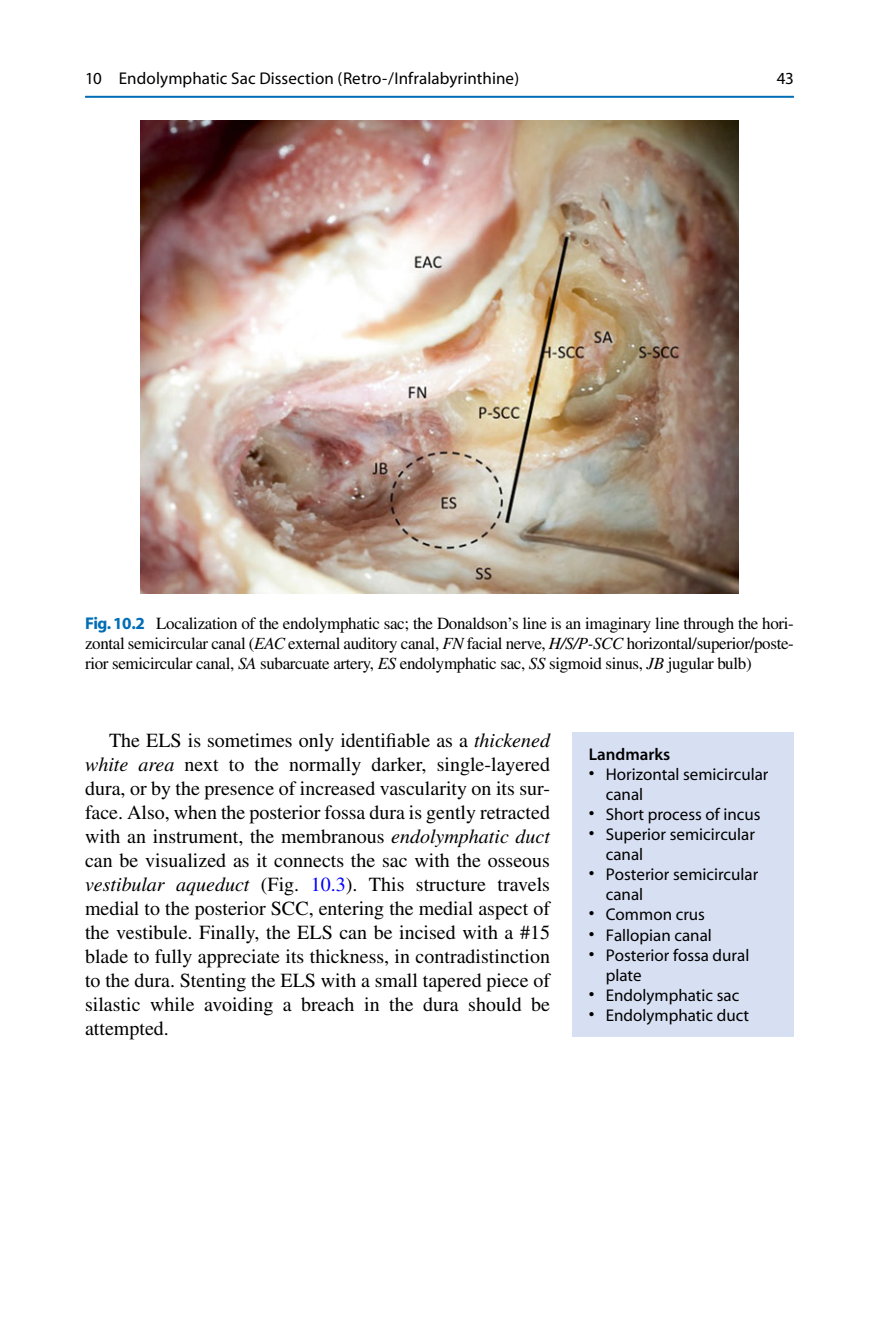
<style>
.page{position:relative;width:879px;height:1333px;background:#fff}
.page>*{position:absolute;margin:0;border:0;box-sizing:border-box;transform-origin:0 0}
.t1{font:20px/24px "Hcrgff Wpvhpk Times";color:#000;text-align:justify}
.t2{font:17px/20px "Hcrgff Wpvhpk Times";letter-spacing:-.02em;color:#000;text-align:justify}
.t3{font:17px/20px "Kxyqys Bqsdgc Myriad";color:#000}
.t4{font:17px "Yvpqcy Pkdkjt Myriad";letter-spacing:.005em;color:#000}
.t5{font:600 17px "Kcpvpm Qjmvrt Myriad";color:#000}
.s1{font-family:"Nrvfmn Vjjhmn Myriad";font-weight:700;color:#006db6}
.s2{font-family:"Bmnvpt Tkfvbv Times";font-style:italic}
.s3{color:#0000fa}
.s4{font-size:20px}
</style>
<div class="page">
<div style="left:573px;top:731px;width:221px;height:305px;background:#d7dff2"></div>
<img style="left:141px;top:121px;width:597px;height:473px">
<hr style="left:85px;top:96px;width:709px;height:2px;background:#006db6">
<p class="t4" style="left:85px;top:72px;width:436px">10 Endolymphatic Sac Dissection (Retro-/Infralabyrinthine)</p>
<p class="t4" style="left:777px;top:72px;width:19px">43</p>
<p class="t2" style="left:85px;top:615px;width:710px"><span class="s1">Fig. 10.2</span> Localization of the endolymphatic sac; the Donaldson’s line is an imaginary line through the hori&shy;zontal semicircular canal ( <span class="s2">EAC</span> external auditory canal, <span class="s2">FN</span> facial nerve, <span class="s2">H/S/P-SCC</span> horizontal/superior/poste&shy;rior semicircular canal, <span class="s2">SA</span> subarcuate artery, <span class="s2">ES</span> endolymphatic sac, <span class="s2">SS</span> sigmoid sinus, <span class="s2">JB</span> jugular bulb)</p>
<p class="t1" style="left:85px;top:730px;width:466px;text-indent:24px">The ELS is sometimes only identifiable as a <span class="s2">thickened white area</span> next to the normally darker, single-layered dura, or by the presence of increased vascularity on its sur&shy;face. Also, when the posterior fossa dura is gently retracted with an instrument, the membranous <span class="s2">endolymphatic duct </span>can be visualized as it connects the sac with the osseous <span class="s2">vestibular aqueduct</span> (Fig. <span class="s3">10.3</span> ). This structure travels medial to the posterior SCC, entering the medial aspect of the vestibule. Finally, the ELS can be incised with a #15 blade to fully appreciate its thickness, in contradistinction to the dura. Stenting the ELS with a small tapered piece of silastic while avoiding a breach in the dura should be attempted.</p>
<p class="t5" style="left:589px;top:748px;width:83px">Landmarks</p>
<p class="t3" style="left:606px;top:766px;width:164px;text-indent:-17px"><span class="s4">•</span> Horizontal semicircular canal</p>
<p class="t3" style="left:589px;top:806px;width:173px"><span class="s4">•</span> Short process of incus</p>
<p class="t3" style="left:606px;top:826px;width:151px;text-indent:-17px"><span class="s4">•</span> Superior semicircular canal</p>
<p class="t3" style="left:606px;top:866px;width:154px;text-indent:-17px"><span class="s4">•</span> Posterior semicircular canal</p>
<p class="t3" style="left:589px;top:906px;width:118px"><span class="s4">•</span> Common crus</p>
<p class="t3" style="left:589px;top:926px;width:125px"><span class="s4">•</span> Fallopian canal</p>
<p class="t3" style="left:606px;top:946px;width:145px;text-indent:-17px"><span class="s4">•</span> Posterior fossa dural plate</p>
<p class="t3" style="left:589px;top:986px;width:152px"><span class="s4">•</span> Endolymphatic sac</p>
<p class="t3" style="left:589px;top:1006px;width:162px"><span class="s4">•</span> Endolymphatic duct</p>
</div>
